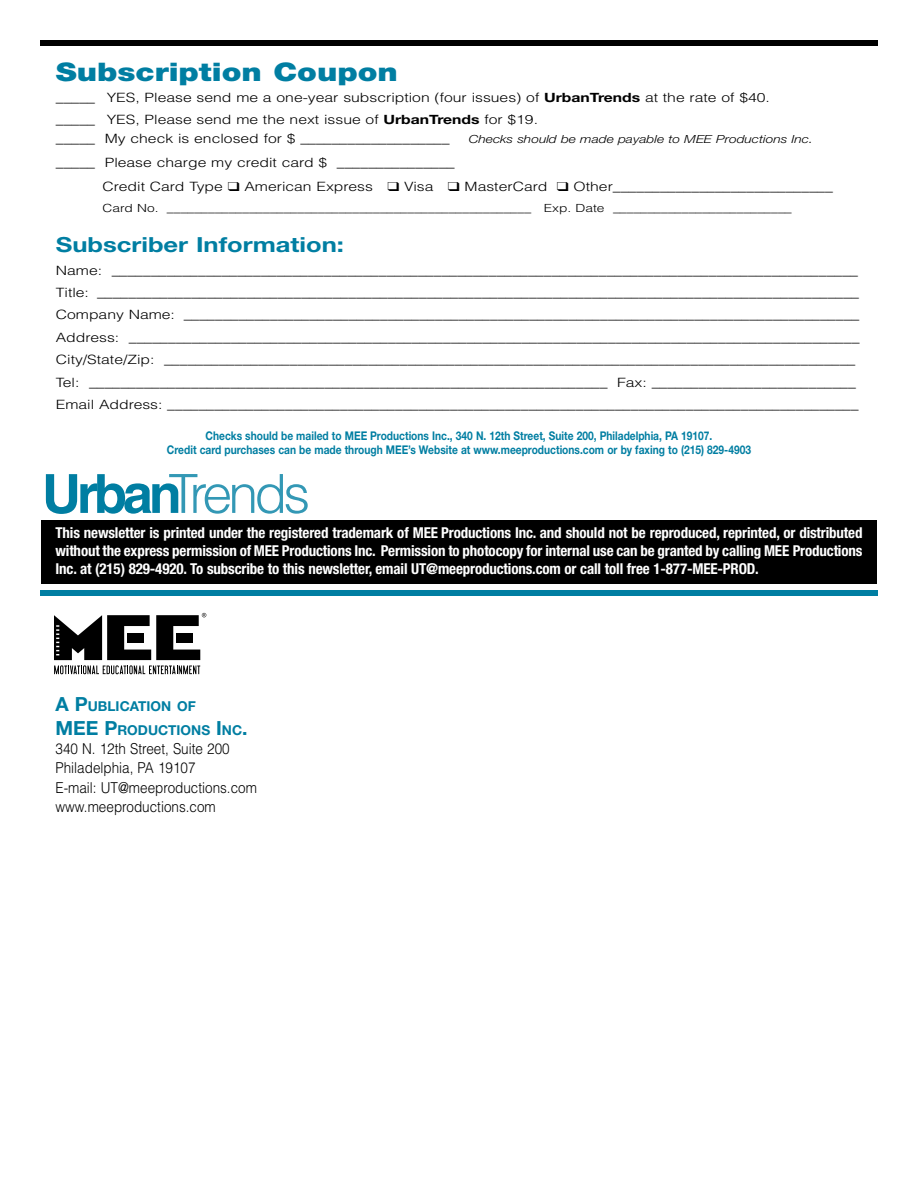
<style>
.page{position:relative;width:918px;height:1188px;background:#fff}
.page>*{position:absolute;margin:0;border:0;box-sizing:border-box;transform-origin:0 0}
.t1{font:900 25.65px "Helvetica Neue";color:#007ea2;scale:1.23 1}
.t2{font:700 20.85px "Helvetica Neue";color:#007ea2;scale:1.23 1}
.t3{font:700 condensed 15px/18px "Helvetica Neue";letter-spacing:-.01em;color:#fff;text-align:justify}
.t4{font:300 15px/19.5px "Helvetica";color:#000;scale:.9 1}
.t5{font:700 13.65px/23.4px "Helvetica Neue";color:#007ea2}
.t6{font:300 12.75px/22.4px "Helvetica";color:#000;scale:1.23 1}
.t7{font:700 12px/14.4px "Helvetica Neue";color:#007ea2;text-align:center;scale:.85 1}
.t8{font:300 11.25px "Helvetica";color:#000;scale:1.23 1}
.t9{font:italic 300 11.25px "Helvetica Neue";color:#000;scale:1.23 1}
.s1{font-family:"Helvetica Neue";font-weight:700}
.s2{font-size:19.5px}
</style>
<div class="page">
<div style="left:41px;top:40px;width:837px;height:6px;background:#000"></div>
<div style="left:41px;top:520px;width:836px;height:64px;background:#000"></div>
<svg style="left:54px;top:613px;width:152px;height:61px"></svg>
<div style="left:41px;top:590px;width:837px;height:6px;background:#007ea2"></div>
<svg style="left:46px;top:474px;width:262px;height:40px"></svg>
<h1 class="t1" style="left:56px;top:62px;width:280px">Subscription Coupon</h1>
<p class="t6" style="left:56px;top:87px;width:582px">_____ YES, Please send me a one-year subscription (four issues) of <span class="s1">UrbanTrends</span> at the rate of $40. _____ YES, Please send me the next issue of <span class="s1">UrbanTrends</span> for $19.</p>
<p class="t6" style="left:56px;top:128px;width:322px">_____ My check is enclosed for $ ___________________</p>
<p class="t9" style="left:469px;top:135px;width:281px">Checks should be made payable to MEE Productions Inc.</p>
<p class="t6" style="left:103px;top:152px;width:595px;line-height:24px;text-indent:-47px">_____ Please charge my credit card $ _______________<br>Credit Card Type ❑ American Express ❑ Visa ❑ MasterCard ❑ Other____________________________</p>
<p class="t8" style="left:103px;top:203px;width:562px">Card No. _____________________________________________________ Exp. Date __________________________</p>
<h2 class="t2" style="left:56px;top:237px;width:236px">Subscriber Information:</h2>
<p class="t6" style="left:56px;top:260px;width:655px">Name: _______________________________________________________________________________________________ Title: _________________________________________________________________________________________________ Company Name: ______________________________________________________________________________________ Address: _____________________________________________________________________________________________ City/State/Zip: ________________________________________________________________________________________ Tel: __________________________________________________________________ Fax: __________________________ Email Address: ________________________________________________________________________________________</p>
<p class="t7" style="left:167px;top:430px;width:689px">Checks should be mailed to MEE Productions Inc., 340 N. 12th Street, Suite 200, Philadelphia, PA 19107.<br>Credit card purchases can be made through MEE’s Website at www.meeproductions.com or by faxing to (215) 829-4903</p>
<p class="t3" style="left:55px;top:525px;width:809px">This newsletter is printed under the registered trademark of MEE Productions Inc. and should not be reproduced, reprinted, or distributed without the express permission of MEE Productions Inc. Permission to photocopy for internal use can be granted by calling MEE Productions Inc. at (215) 829-4920. To subscribe to this newsletter, email UT@meeproductions.com or call toll free 1-877-MEE-PROD.</p>
<p class="t5" style="left:56px;top:695px;width:194px"><span class="s2">A P</span>UBLICATION OF<br><span class="s2">MEE P</span>RODUCTIONS <span class="s2">I</span>NC<span class="s2">.</span></p>
<p class="t4" style="left:56px;top:740px;width:225px">340 N. 12th Street, Suite 200<br>Philadelphia, PA 19107<br>E-mail: UT@meeproductions.com www.meeproductions.com</p>
</div>
